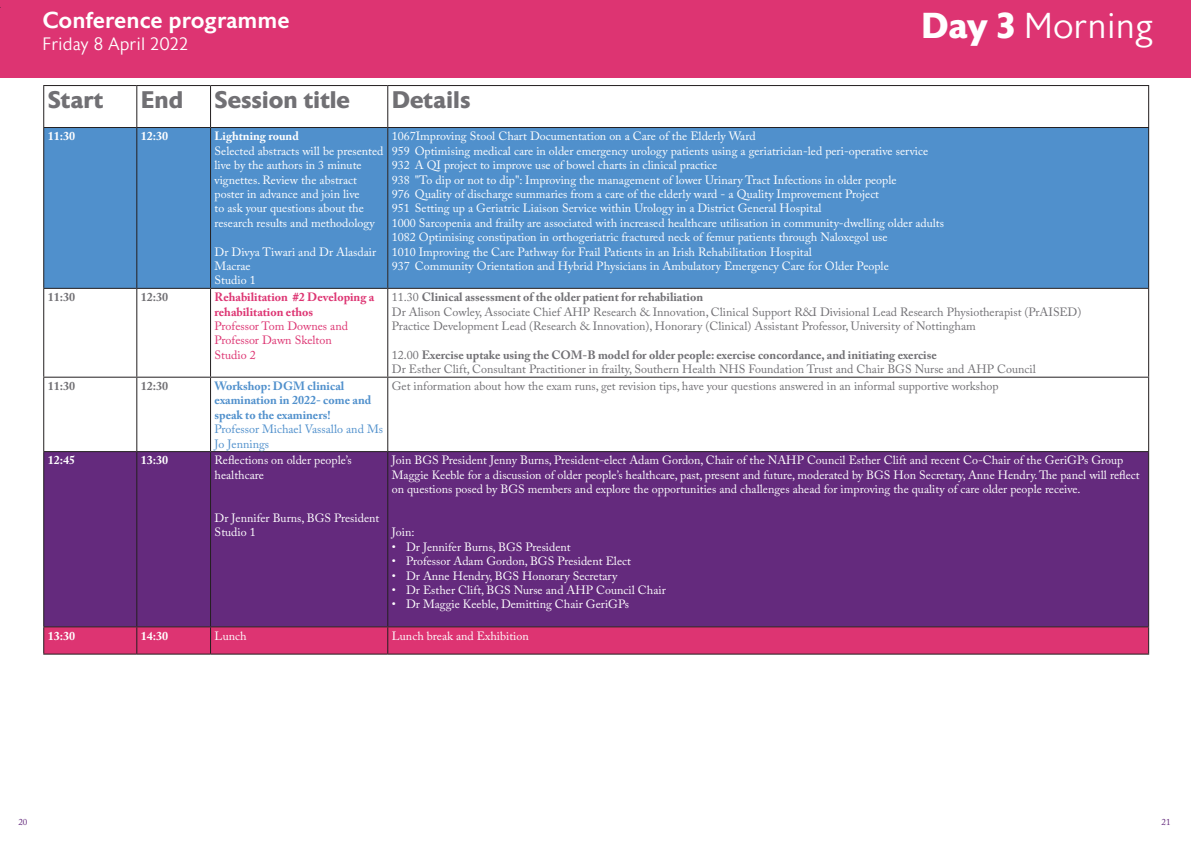
<style>
.page{position:relative;width:1191px;height:842px;background:#fff}
.page>*{position:absolute;margin:0;border:0;box-sizing:border-box;transform-origin:0 0}
.t1{font:300 36px "Astoria Sans";color:#fff}
.t2{font:700 24px "Astoria Sans";color:#717074}
.t3{font:500 23px "Astoria Sans";color:#fff}
.t4{font:300 18px "Astoria Sans";color:#fff}
.t5{font:12px/14.4px "Adobe Caslon Pro";color:#fff}
.t6{font:12px/14.4px "Adobe Caslon Pro";color:#717074}
.t7{font:700 12px/14.4px "Adobe Caslon Pro";color:#5090cc}
.t8{font:12px/14.4px "Adobe Caslon Pro";color:#dd3472}
.t9{font:700 12px/14.4px "Adobe Caslon Pro";color:#dd3472}
.t10{font:700 12px "Adobe Caslon Pro";color:#fff}
.t11{font:12px/14.4px "Adobe Caslon Pro";color:#5090cc}
.t12{font:700 12px "Adobe Caslon Pro";color:#717074}
.t13{font:9px "Adobe Caslon Pro";color:#642a7d}
.s1{font-weight:700}
</style>
<div class="page">
<div style="left:44px;top:128px;width:343px;height:160px;background:#5090cc"></div>
<div style="left:388px;top:128px;width:760px;height:160px;background:#5090cc"></div>
<div style="left:44px;top:452px;width:1104px;height:174px;background:#642a7d"></div>
<hr style="left:43px;top:85px;width:94px;height:1px;background:#231f20">
<hr style="left:43px;top:86px;width:1px;height:41px;background:#231f20">
<hr style="left:137px;top:85px;width:73px;height:1px;background:#231f20">
<hr style="left:136px;top:86px;width:1px;height:41px;background:#231f20">
<hr style="left:210px;top:85px;width:178px;height:1px;background:#231f20">
<hr style="left:210px;top:86px;width:1px;height:41px;background:#231f20">
<hr style="left:388px;top:85px;width:761px;height:1px;background:#231f20">
<hr style="left:387px;top:86px;width:1px;height:41px;background:#231f20">
<hr style="left:1148px;top:86px;width:1px;height:41px;background:#231f20">
<hr style="left:43px;top:127px;width:94px;height:1px;background:#231f20">
<hr style="left:43px;top:128px;width:1px;height:160px;background:#231f20">
<hr style="left:137px;top:127px;width:73px;height:1px;background:#231f20">
<hr style="left:136px;top:128px;width:1px;height:160px;background:#231f20">
<hr style="left:210px;top:127px;width:178px;height:1px;background:#231f20">
<hr style="left:210px;top:128px;width:1px;height:160px;background:#231f20">
<hr style="left:388px;top:127px;width:761px;height:1px;background:#231f20">
<hr style="left:387px;top:128px;width:1px;height:160px;background:#231f20">
<hr style="left:1148px;top:128px;width:1px;height:160px;background:#231f20">
<hr style="left:43px;top:288px;width:94px;height:1px;background:#231f20">
<hr style="left:43px;top:289px;width:1px;height:88px;background:#231f20">
<hr style="left:137px;top:288px;width:73px;height:1px;background:#231f20">
<hr style="left:136px;top:289px;width:1px;height:88px;background:#231f20">
<hr style="left:210px;top:288px;width:178px;height:1px;background:#231f20">
<hr style="left:210px;top:289px;width:1px;height:88px;background:#231f20">
<hr style="left:388px;top:288px;width:761px;height:1px;background:#231f20">
<hr style="left:387px;top:289px;width:1px;height:88px;background:#231f20">
<hr style="left:1148px;top:289px;width:1px;height:88px;background:#231f20">
<hr style="left:43px;top:377px;width:94px;height:1px;background:#231f20">
<hr style="left:43px;top:378px;width:1px;height:73px;background:#231f20">
<hr style="left:137px;top:377px;width:73px;height:1px;background:#231f20">
<hr style="left:136px;top:378px;width:1px;height:73px;background:#231f20">
<hr style="left:210px;top:377px;width:178px;height:1px;background:#231f20">
<hr style="left:210px;top:378px;width:1px;height:73px;background:#231f20">
<hr style="left:388px;top:377px;width:761px;height:1px;background:#231f20">
<hr style="left:387px;top:378px;width:1px;height:73px;background:#231f20">
<hr style="left:1148px;top:378px;width:1px;height:73px;background:#231f20">
<hr style="left:43px;top:451px;width:94px;height:1px;background:#231f20">
<hr style="left:43px;top:452px;width:1px;height:174px;background:#231f20">
<hr style="left:137px;top:451px;width:73px;height:1px;background:#231f20">
<hr style="left:136px;top:452px;width:1px;height:174px;background:#231f20">
<hr style="left:210px;top:451px;width:178px;height:1px;background:#231f20">
<hr style="left:210px;top:452px;width:1px;height:174px;background:#231f20">
<hr style="left:388px;top:451px;width:761px;height:1px;background:#231f20">
<hr style="left:387px;top:452px;width:1px;height:174px;background:#231f20">
<hr style="left:1148px;top:452px;width:1px;height:174px;background:#231f20">
<hr style="left:43px;top:626px;width:94px;height:1px;background:#231f20">
<hr style="left:137px;top:626px;width:73px;height:1px;background:#231f20">
<hr style="left:210px;top:626px;width:178px;height:1px;background:#231f20">
<hr style="left:388px;top:626px;width:761px;height:1px;background:#231f20">
<svg style="left:43px;top:627px;width:1106px;height:27px;background:#d6336f"></svg>
<hr style="left:43px;top:654px;width:94px;height:1px;background:#231f20">
<hr style="left:137px;top:654px;width:73px;height:1px;background:#231f20">
<hr style="left:210px;top:654px;width:178px;height:1px;background:#231f20">
<hr style="left:388px;top:654px;width:761px;height:1px;background:#231f20">
<div style="left:0;top:0;width:1191px;height:77px;background:#dd3472"></div>
<h3 class="t3" style="left:43px;top:8px;width:249px">Conference programme</h3>
<h3 class="t4" style="left:43px;top:34px;width:147px">Friday 8 April 2022</h3>
<h1 class="t1" style="left:921px;top:7px;width:234px"><span class="s1">Day 3</span> Morning</h1>
<h2 class="t2" style="left:48px;top:86px;width:57px">Start</h2>
<h2 class="t2" style="left:141px;top:86px;width:44px">End</h2>
<h2 class="t2" style="left:214px;top:86px;width:137px">Session title</h2>
<h2 class="t2" style="left:392px;top:86px;width:80px">Details</h2>
<p class="t10" style="left:48px;top:129px;width:29px">11:30</p>
<p class="t10" style="left:141px;top:129px;width:29px">12:30</p>
<p class="t10" style="left:214px;top:129px;width:86px">Lightning round</p>
<p class="t5" style="left:214px;top:143px;width:170px">Selected abstracts will be presented live by the authors in 3 minute vignettes. Review the abstract poster in advance and join live<br>to ask your questions about the research results and methodology</p>
<p class="t5" style="left:214px;top:244px;width:163px">Dr Divya Tiwari and Dr Alasdair<br>Macrae<br>Studio 1</p>
<p class="t5" style="left:392px;top:129px;width:554px">1067Improving Stool Chart Documentation on a Care of the Elderly Ward<br>959 Optimising medical care in older emergency urology patients using a geriatrician-led peri-operative service 932 A QI project to improve use of bowel charts in clinical practice<br>938 "To dip or not to dip": Improving the management of lower Urinary Tract Infections in older people<br>976 Quality of discharge summaries from a care of the elderly ward - a Quality Improvement Project<br>951 Setting up a Geriatric Liaison Service within Urology in a District General Hospital<br>1000 Sarcopenia and frailty are associated with increased healthcare utilisation in community-dwelling older adults 1082 Optimising constipation in orthogeriatric fractured neck of femur patients through Naloxegol use<br>1010 Improving the Care Pathway for Frail Patients in an Irish Rehabilitation Hospital<br>937 Community Orientation and Hybrid Physicians in Ambulatory Emergency Care for Older People</p>
<p class="t12" style="left:48px;top:290px;width:29px">11:30</p>
<p class="t12" style="left:141px;top:290px;width:29px">12:30</p>
<p class="t9" style="left:214px;top:290px;width:161px">Rehabilitation #2 Developing a rehabilitation ethos</p>
<p class="t8" style="left:214px;top:319px;width:135px">Professor Tom Downes and<br>Professor Dawn Skelton<br>Studio 2</p>
<p class="t12" style="left:48px;top:379px;width:29px">11:30</p>
<p class="t12" style="left:141px;top:379px;width:29px">12:30</p>
<p class="t7" style="left:215px;top:379px;width:158px">Workshop: DGM clinical examination in 2022- come and speak to the examiners!</p>
<p class="t11" style="left:215px;top:422px;width:170px">Professor Michael Vassallo and Ms<br>Jo Jennings</p>
<p class="t10" style="left:48px;top:453px;width:29px">12:45</p>
<p class="t10" style="left:141px;top:453px;width:29px">13:30</p>
<p class="t5" style="left:215px;top:453px;width:139px">Reflections on older people’s healthcare</p>
<p class="t5" style="left:215px;top:511px;width:166px">Dr Jennifer Burns, BGS President<br>Studio 1</p>
<p class="t6" style="left:392px;top:290px;width:691px">11.30 <span class="s1">Clinical assessment of the older patient for rehabiliation<br></span>Dr Alison Cowley, Associate Chief AHP Research &amp; Innovation, Clinical Support R&amp;I Divisional Lead Research Physiotherapist (PrAISED)<br>Practice Development Lead (Research &amp; Innovation), Honorary (Clinical) Assistant Professor, University of Nottingham</p>
<p class="t6" style="left:392px;top:347px;width:645px">12.00 <span class="s1">Exercise uptake using the COM-B model for older people: exercise concordance, and initiating exercise<br></span>Dr Esther Clift, Consultant Practitioner in frailty, Southern Health NHS Foundation Trust and Chair BGS Nurse and AHP Council</p>
<p class="t6" style="left:392px;top:379px;width:608px">Get information about how the exam runs, get revision tips, have your questions answered in an informal supportive workshop</p>
<p class="t5" style="left:392px;top:453px;width:749px">Join BGS President Jenny Burns, President-elect Adam Gordon, Chair of the NAHP Council Esther Clift and recent Co-Chair of the GeriGPs Group<br>Maggie Keeble for a discussion of older people’s healthcare, past, present and future, moderated by BGS Hon Secretary, Anne Hendry. The panel will reflect on questions posed by BGS members and explore the opportunities and challenges ahead for improving the quality of care older people receive.</p>
<p class="t5" style="left:392px;top:525px;width:24px">Join:</p>
<p class="t5" style="left:392px;top:539px;width:180px">• Dr Jennifer Burns, BGS President</p>
<p class="t5" style="left:392px;top:554px;width:240px">• Professor Adam Gordon, BGS President Elect</p>
<p class="t5" style="left:392px;top:568px;width:227px">• Dr Anne Hendry, BGS Honorary Secretary</p>
<p class="t5" style="left:392px;top:583px;width:275px">• Dr Esther Clift, BGS Nurse and AHP Council Chair</p>
<p class="t5" style="left:392px;top:597px;width:239px">• Dr Maggie Keeble, Demitting Chair GeriGPs</p>
<p class="t10" style="left:48px;top:628px;width:29px">13:30</p>
<p class="t10" style="left:141px;top:628px;width:29px">14:30</p>
<p class="t5" style="left:215px;top:628px;width:33px">Lunch</p>
<p class="t5" style="left:392px;top:628px;width:138px">Lunch break and Exhibition</p>
<p class="t13" style="left:18px;top:817px;width:10px">20</p>
<p class="t13" style="left:1161px;top:817px;width:10px">21</p>
</div>
